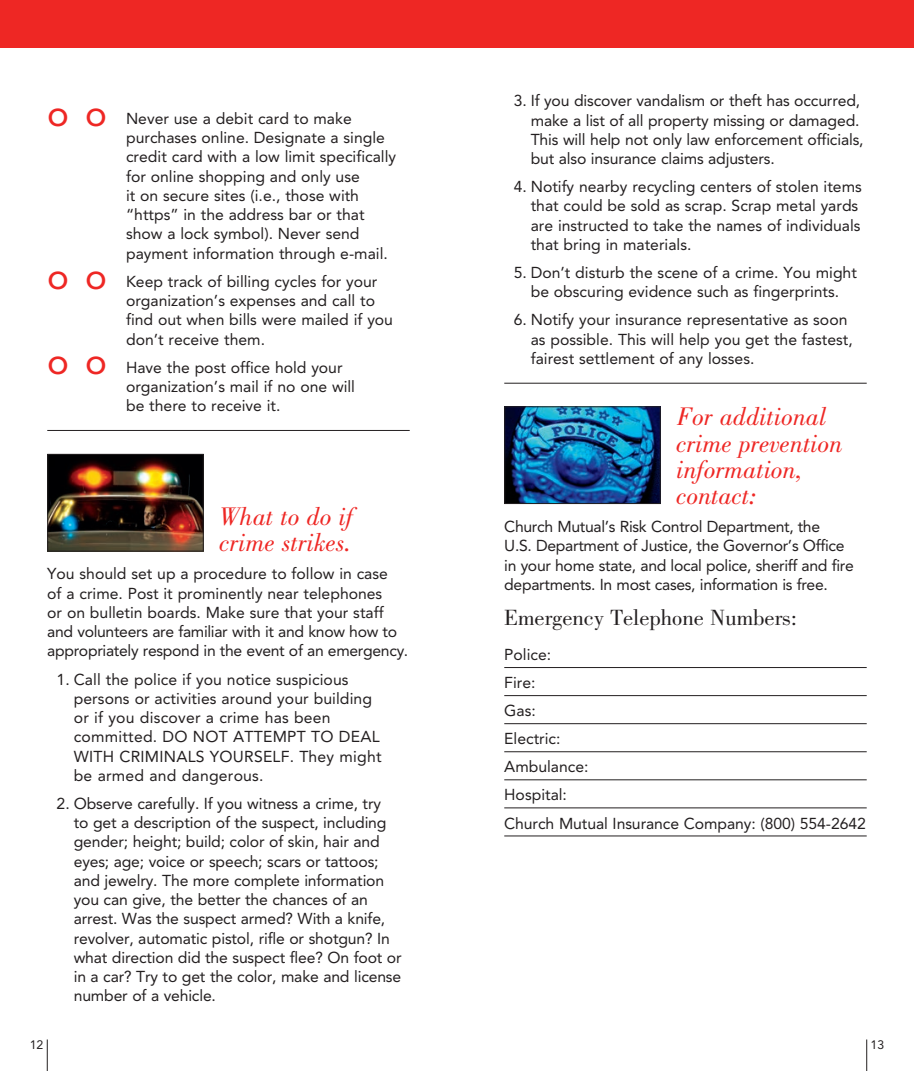
<style>
.page{position:relative;width:914px;height:1071px;background:#fff}
.page>*{position:absolute;margin:0;border:0;box-sizing:border-box;transform-origin:0 0}
.Body_Copy{font:36.75px "Avenir LT Std";color:#ee2724}
.Heading_red-picture{font:italic 26.25px/26.2px "Bodoni Std";color:#ee2724}
.Heading_Black{font:22.75px "Bodoni Std";color:#231f20}
.Numbered_list{font:15.75px/19.2px "Avenir LT Std";letter-spacing:-.005em;color:#231f20}
.Body_Copy-2{font:15.75px/19.2px "Avenir LT Std";color:#231f20}
.Numbered_list-2{font:15.75px/19.2px "Avenir LT Std";letter-spacing:.015em;color:#231f20}
.Body_Copy-3{font:15.75px/19.2px "Avenir LT Std";letter-spacing:-.02em;color:#231f20}
.Checklist_Copy{font:12.25px "Avenir LT Std";color:#231f20}
</style>
<div class="page">
<div style="left:0;top:0;width:457px;height:47px;background:#ee2724"></div>
<hr style="left:47px;top:1040px;width:1px;height:31px;background:#231f20">
<div style="left:457px;top:0;width:457px;height:47px;background:#ee2724"></div>
<hr style="left:866px;top:1040px;width:1px;height:31px;background:#231f20">
<hr style="left:47px;top:430px;width:363px;height:1px;background:#231f20">
<hr style="left:504px;top:383px;width:362px;height:1px;background:#231f20">
<hr style="left:504px;top:667px;width:362px;height:1px;background:#231f20">
<hr style="left:504px;top:695px;width:362px;height:1px;background:#231f20">
<hr style="left:504px;top:723px;width:362px;height:1px;background:#231f20">
<hr style="left:504px;top:751px;width:362px;height:1px;background:#231f20">
<hr style="left:504px;top:779px;width:362px;height:1px;background:#231f20">
<hr style="left:504px;top:807px;width:362px;height:1px;background:#231f20">
<hr style="left:504px;top:836px;width:362px;height:1px;background:#231f20">
<img style="left:49px;top:456px;width:153px;height:94px">
<div style="left:47px;top:454px;width:157px;height:98px;border:1px solid #231f20"></div>
<img style="left:506px;top:408px;width:152px;height:94px">
<div style="left:504px;top:406px;width:156px;height:98px;border:1px solid #231f20"></div>
<p class="Body_Copy" style="left:47px;top:92px;width:61px">o o</p>
<p class="Body_Copy-2" style="left:126px;top:109px;width:271px">Never use a debit card to make purchases online. Designate a single credit card with a low limit specifically for online shopping and only use<br>it on secure sites (i.e., those with “https” in the address bar or that show a lock symbol). Never send payment information through e-mail.</p>
<p class="Body_Copy" style="left:47px;top:254px;width:61px">o o</p>
<p class="Body_Copy-2" style="left:126px;top:272px;width:268px">Keep track of billing cycles for your organization’s expenses and call to find out when bills were mailed if you don’t receive them.</p>
<p class="Body_Copy" style="left:47px;top:340px;width:61px">o o</p>
<p class="Body_Copy-2" style="left:126px;top:358px;width:230px">Have the post office hold your organization’s mail if no one will be there to receive it.</p>
<p class="Heading_red-picture" style="left:219px;top:504px;width:135px">What to do if crime strikes.</p>
<p class="Body_Copy-2" style="left:47px;top:565px;width:362px">You should set up a procedure to follow in case<br>of a crime. Post it prominently near telephones<br>or on bulletin boards. Make sure that your staff and volunteers are familiar with it and know how to appropriately respond in the event of an emergency.</p>
<p class="Numbered_list-2" style="left:74px;top:670px;width:309px;text-indent:-17px">1. Call the police if you notice suspicious persons or activities around your building or if you discover a crime has been committed. DO NOT ATTEMPT TO DEAL WITH CRIMINALS YOURSELF. They might be armed and dangerous.</p>
<p class="Numbered_list" style="left:74px;top:794px;width:329px;text-indent:-17px">2. Observe carefully. If you witness a crime, try<br>to get a description of the suspect, including gender; height; build; color of skin, hair and eyes; age; voice or speech; scars or tattoos; and jewelry. The more complete information you can give, the better the chances of an arrest. Was the suspect armed? With a knife, revolver, automatic pistol, rifle or shotgun? In what direction did the suspect flee? On foot or in a car? Try to get the color, make and license number of a vehicle.</p>
<p class="Checklist_Copy" style="left:30px;top:1037px;width:15px">12</p>
<p class="Numbered_list" style="left:530px;top:91px;width:334px;text-indent:-17px">3. If you discover vandalism or theft has occurred, make a list of all property missing or damaged.<br>This will help not only law enforcement officials, but also insurance claims adjusters.</p>
<p class="Numbered_list" style="left:530px;top:177px;width:332px;text-indent:-17px">4. Notify nearby recycling centers of stolen items that could be sold as scrap. Scrap metal yards are instructed to take the names of individuals that bring in materials.</p>
<p class="Numbered_list" style="left:513px;top:263px;width:345px;text-align:center">5. Don’t disturb the scene of a crime. You might be obscuring evidence such as fingerprints.</p>
<p class="Numbered_list" style="left:530px;top:310px;width:323px;text-indent:-17px">6. Notify your insurance representative as soon as possible. This will help you get the fastest, fairest settlement of any losses.</p>
<p class="Heading_red-picture" style="left:676px;top:404px;width:168px">For additional crime prevention information, contact:</p>
<p class="Body_Copy-3" style="left:504px;top:517px;width:351px">Church Mutual’s Risk Control Department, the<br>U.S. Department of Justice, the Governor’s Office in your home state, and local police, sheriff and fire departments. In most cases, information is free.</p>
<p class="Heading_Black" style="left:504px;top:605px;width:294px">Emergency Telephone Numbers:</p>
<p class="Numbered_list" style="left:504px;top:645px;width:48px">Police:</p>
<p class="Numbered_list" style="left:504px;top:673px;width:33px">Fire:</p>
<p class="Numbered_list" style="left:504px;top:701px;width:33px">Gas:</p>
<p class="Numbered_list" style="left:504px;top:729px;width:58px">Electric:</p>
<p class="Numbered_list" style="left:504px;top:757px;width:86px">Ambulance:</p>
<p class="Numbered_list" style="left:504px;top:785px;width:64px">Hospital:</p>
<p class="Numbered_list" style="left:504px;top:814px;width:363px">Church Mutual Insurance Company: (800) 554-2642</p>
<p class="Checklist_Copy" style="left:870px;top:1037px;width:15px">13</p>
</div>
